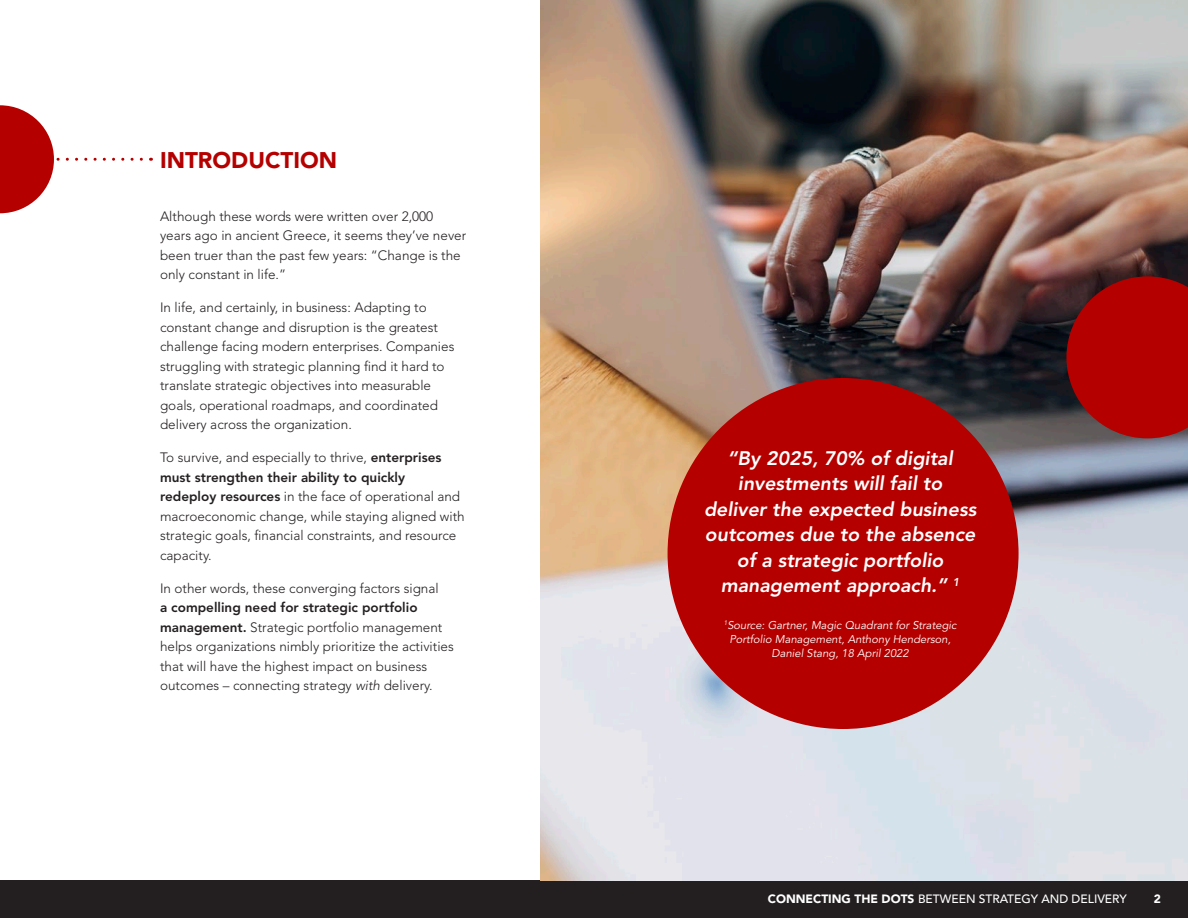
<style>
.page{position:relative;width:1188px;height:918px;background:#fff}
.page>*{position:absolute;margin:0;border:0;box-sizing:border-box;transform-origin:0 0}
.Page_Headline{font:900 22.5px "Avenir LT Std";color:#b50000}
.Green_Bold_Call_Out{font:italic 800 19.5px/25.5px "Avenir LT Std";color:#fff;text-align:center}
.Basic_Content{font:300 13.5px/19.5px "Avenir LT Std";color:#231f20}
.body_copy_9_13{font:300 13.5px/19.5px "Avenir LT Std";color:#231f20}
.t1{font:500 12px "Avenir LT Std";color:#fff}
.t2{font:900 12px "Avenir LT Std";color:#fff}
.Green_Bold_Call_Out-2{font:italic 11.25px/14px "Avenir LT Std";color:#fff;text-align:center}
.s1{font-weight:800}
.s2{font-style:italic}
.s3{font-weight:900}
</style>
<div class="page">
<div style="left:0;top:880px;width:1188px;height:38px;background:#231f20"></div>
<img style="left:540px;top:0;width:648px;height:880px">
<div style="left:668px;top:378px;width:351px;height:351px;background:#b50000;border-radius:50%"></div>
<svg style="left:1066px;top:276px;width:122px;height:162px;background:#a10809"></svg>
<svg style="left:0;top:105px;width:141px;height:108px"></svg>
<p class="Page_Headline" style="left:160px;top:146px;width:179px">INTRODUCTION</p>
<p class="body_copy_9_13" style="left:160px;top:207px;width:308px">Although these words were written over 2,000 years ago in ancient Greece, it seems they’ve never been truer than the past few years: “Change is the only constant in life.”</p>
<p class="Basic_Content" style="left:160px;top:298px;width:296px">In life, and certainly, in business: Adapting to constant change and disruption is the greatest challenge facing modern enterprises. Companies struggling with strategic planning find it hard to translate strategic objectives into measurable goals, operational roadmaps, and coordinated delivery across the organization.</p>
<p class="Basic_Content" style="left:160px;top:448px;width:306px">To survive, and especially to thrive, <span class="s1">enterprises must strengthen their ability to quickly redeploy resources</span> in the face of operational and macroeconomic change, while staying aligned with strategic goals, financial constraints, and resource capacity.</p>
<p class="Basic_Content" style="left:160px;top:579px;width:295px">In other words, these converging factors signal<br><span class="s1">a compelling need for strategic portfolio management.</span> Strategic portfolio management helps organizations nimbly prioritize the activities that will have the highest impact on business outcomes – connecting strategy <span class="s2">with</span> delivery.</p>
<p class="Green_Bold_Call_Out" style="left:704px;top:446px;width:274px">“By 2025, 70% of digital investments will fail to<br>deliver the expected business outcomes due to the absence of a strategic portfolio management approach.” <sup>1</sup></p>
<p class="Green_Bold_Call_Out-2" style="left:724px;top:618px;width:234px"><sup>1</sup>Source: Gartner, Magic Quadrant for Strategic<br>Portfolio Management, Anthony Henderson,<br>Daniel Stang, 18 April 2022</p>
<p class="t1" style="left:768px;top:892px;width:360px"><span class="s3">CONNECTING THE DOTS</span> BETWEEN STRATEGY AND DELIVERY</p>
<p class="t2" style="left:1154px;top:892px;width:9px">2</p>
</div>
